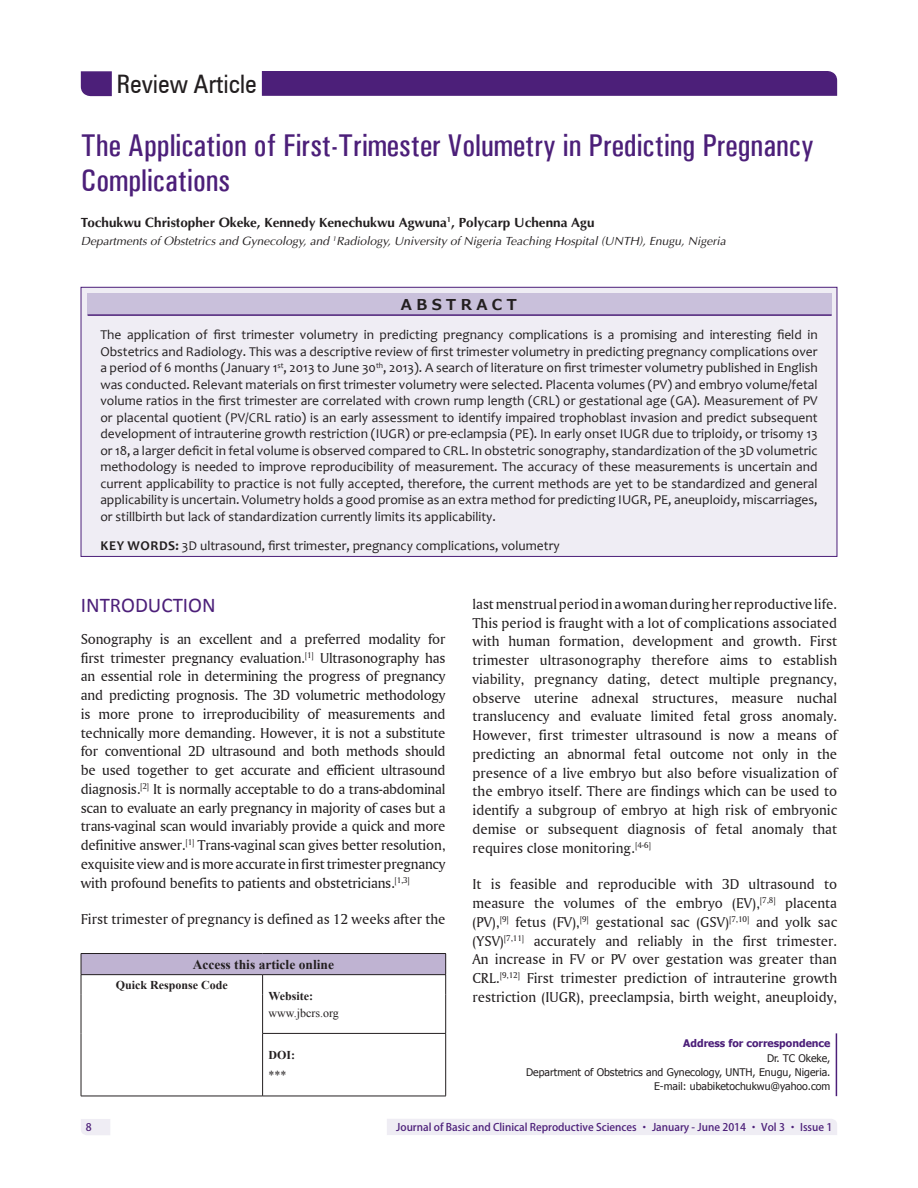
<style>
.page{position:relative;width:918px;height:1188px;background:#fff}
.page>*{position:absolute;margin:0;border:0;box-sizing:border-box;transform-origin:0 0}
.t1{font:500 condensed 31.5px/34.5px "Univers";color:#4c1f79}
.t2{font:condensed 25.5px "Zurich BT";color:#231f20}
.t3{font:21px "Calibri";color:#4c1f79}
.t4{font:15px/18.8px "Amerigo BT Roman A";color:#231f20;text-align:justify}
.t5{font:700 15px "Meiryo UI";letter-spacing:.3em;color:#231f20}
.t6{font:13.5px/16.5px "Candara";color:#231f20;text-align:justify}
.t7{font:700 13.5px "Ottawa";color:#231f20}
.t8{font:700 13.5px "Times New Roman";color:#231f20}
.t9{font:italic 12px "Ottawa";color:#231f20}
.t10{font:700 12px "Times New Roman";color:#231f20}
.t11{font:12px "Times New Roman";color:#231f20}
.t12{font:10.5px/14.2px "Tahoma";color:#231f20;text-align:right}
.t13{font:10.5px "Adobe Heiti Std";color:#4c1f79}
.t14{font:700 10.5px "Tahoma";color:#4c1f79}
.s1{font-weight:700}
</style>
<div class="page">
<div style="left:387px;top:1119px;width:450px;height:16px;background:#efedf4"></div>
<svg style="left:81px;top:1119px;width:29px;height:16px"></svg>
<div style="left:81px;top:287px;width:756px;height:269px;background:#efedf4"></div>
<div style="left:88px;top:294px;width:744px;height:21px;background:#c9c0db"></div>
<hr style="left:88px;top:314px;width:744px;height:2px;background:#4c1f79">
<div style="left:81px;top:287px;width:756px;height:270px;border:1px solid #4c1f79"></div>
<div style="left:81px;top:954px;width:365px;height:21px;background:#bfb3d2"></div>
<hr style="left:81px;top:1096px;width:182px;height:1px;background:#231f20">
<hr style="left:81px;top:953px;width:182px;height:1px;background:#231f20">
<hr style="left:263px;top:953px;width:183px;height:1px;background:#231f20">
<hr style="left:81px;top:974px;width:182px;height:1px;background:#231f20">
<svg style="left:81px;top:954px;width:1px;height:41px"></svg>
<hr style="left:263px;top:974px;width:183px;height:1px;background:#231f20">
<svg style="left:445px;top:954px;width:1px;height:41px"></svg>
<hr style="left:445px;top:995px;width:1px;height:38px;background:#231f20">
<hr style="left:81px;top:995px;width:1px;height:38px;background:#231f20">
<hr style="left:81px;top:1033px;width:1px;height:63px;background:#231f20">
<hr style="left:445px;top:1034px;width:1px;height:62px;background:#231f20">
<hr style="left:263px;top:1096px;width:183px;height:1px;background:#231f20">
<svg style="left:262px;top:975px;width:1px;height:20px"></svg>
<hr style="left:262px;top:995px;width:1px;height:38px;background:#231f20">
<hr style="left:262px;top:1034px;width:1px;height:62px;background:#231f20">
<hr style="left:262px;top:1033px;width:184px;height:1px;background:#231f20">
<hr style="left:836px;top:1033px;width:1px;height:63px;background:#4c1f79">
<svg style="left:80px;top:71px;width:32px;height:26px"></svg>
<div style="left:261px;top:71px;width:577px;height:25px;background:#4c1f79"></div>
<h2 class="t2" style="left:117px;top:68px;width:141px">Review Article</h2>
<h1 class="t1" style="left:81px;top:128px;width:735px">The Application of First‑Trimester Volumetry in Predicting Pregnancy<br>Complications</h1>
<p class="t7" style="left:81px;top:214px;width:515px">Tochukwu Christopher Okeke, Kennedy Kenechukwu Agwuna<sup>1</sup>, Polycarp Uchenna Agu</p>
<p class="t9" style="left:81px;top:233px;width:647px">Departments of Obstetrics and Gynecology, and <sup>1</sup>Radiology, University of Nigeria Teaching Hospital (UNTH), Enugu, Nigeria</p>
<p class="t5" style="left:401px;top:294px;width:117px">ABSTRACT</p>
<p class="t6" style="left:100px;top:327px;width:719px">The application of first trimester volumetry in predicting pregnancy complications is a promising and interesting field in Obstetrics and Radiology. This was a descriptive review of first trimester volumetry in predicting pregnancy complications over a period of 6 months (January 1<sup>st</sup>, 2013 to June 30<sup>th</sup>, 2013). A search of literature on first trimester volumetry published in English was conducted. Relevant materials on first trimester volumetry were selected. Placenta volumes (PV) and embryo volume/fetal volume ratios in the first trimester are correlated with crown rump length (CRL) or gestational age (GA). Measurement of PV or placental quotient (PV/CRL ratio) is an early assessment to identify impaired trophoblast invasion and predict subsequent development of intrauterine growth restriction (IUGR) or pre‑eclampsia (PE). In early onset IUGR due to triploidy, or trisomy 13 or 18, a larger deficit in fetal volume is observed compared to CRL. In obstetric sonography, standardization of the 3D volumetric methodology is needed to improve reproducibility of measurement. The accuracy of these measurements is uncertain and current applicability to practice is not fully accepted, therefore, the current methods are yet to be standardized and general applicability is uncertain. Volumetry holds a good promise as an extra method for predicting IUGR, PE, aneuploidy, miscarriages, or stillbirth but lack of standardization currently limits its applicability.</p>
<p class="t6" style="left:101px;top:537px;width:461px"><span class="s1">KEY WORDS:</span> 3D ultrasound, first trimester, pregnancy complications, volumetry</p>
<h3 class="t3" style="left:81px;top:592px;width:136px">INTRODUCTION</h3>
<p class="t4" style="left:81px;top:629px;width:366px">Sonography is an excellent and a preferred modality for first trimester pregnancy evaluation.<sup>[1]</sup> Ultrasonography has an essential role in determining the progress of pregnancy and predicting prognosis. The 3D volumetric methodology is more prone to irreproducibility of measurements and technically more demanding. However, it is not a substitute for conventional 2D ultrasound and both methods should be used together to get accurate and efficient ultrasound diagnosis.<sup>[2]</sup> It is normally acceptable to do a trans‑abdominal scan to evaluate an early pregnancy in majority of cases but a trans‑vaginal scan would invariably provide a quick and more definitive answer.<sup>[1]</sup> Trans‑vaginal scan gives better resolution, exquisite view and is more accurate in first trimester pregnancy with profound benefits to patients and obstetricians.<sup>[1,3]</sup></p>
<p class="t4" style="left:81px;top:910px;width:366px">First trimester of pregnancy is defined as 12 weeks after the</p>
<p class="t8" style="left:193px;top:955px;width:143px">Access this article online</p>
<p class="t10" style="left:116px;top:976px;width:114px">Quick Response Code</p>
<p class="t10" style="left:269px;top:987px;width:46px">Website:</p>
<p class="t11" style="left:269px;top:1004px;width:72px">www.jbcrs.org</p>
<p class="t10" style="left:269px;top:1047px;width:28px">DOI:</p>
<p class="t11" style="left:269px;top:1067px;width:19px">***</p>
<p class="t4" style="left:472px;top:594px;width:366px">last menstrual period in a woman during her reproductive life.<br>This period is fraught with a lot of complications associated with human formation, development and growth. First trimester ultrasonography therefore aims to establish viability, pregnancy dating, detect multiple pregnancy, observe uterine adnexal structures, measure nuchal translucency and evaluate limited fetal gross anomaly.<br>However, first trimester ultrasound is now a means of predicting an abnormal fetal outcome not only in the presence of a live embryo but also before visualization of the embryo itself. There are findings which can be used to identify a subgroup of embryo at high risk of embryonic demise or subsequent diagnosis of fetal anomaly that requires close monitoring.<sup>[4‑6]</sup></p>
<p class="t4" style="left:472px;top:875px;width:366px">It is feasible and reproducible with 3D ultrasound to measure the volumes of the embryo (EV),<sup>[7,8]</sup> placenta (PV),<sup>[9]</sup> fetus (FV),<sup>[9]</sup> gestational sac (GSV)<sup>[7,10]</sup> and yolk sac (YSV)<sup>[7,11]</sup> accurately and reliably in the first trimester.<br>An increase in FV or PV over gestation was greater than CRL.<sup>[9,12]</sup> First trimester prediction of intrauterine growth restriction (IUGR), preeclampsia, birth weight, aneuploidy,</p>
<p class="t14" style="left:683px;top:1036px;width:149px">Address for correspondence</p>
<p class="t12" style="left:526px;top:1050px;width:306px">Dr. TC Okeke,<br>Department of Obstetrics and Gynecology, UNTH, Enugu, Nigeria.<br>E‑mail: ubabiketochukwu@yahoo.com</p>
<p class="t13" style="left:86px;top:1120px;width:7px">8</p>
<p class="t13" style="left:396px;top:1120px;width:438px">Journal of Basic and Clinical Reproductive Sciences · January - June 2014 · Vol 3 · Issue 1</p>
</div>
